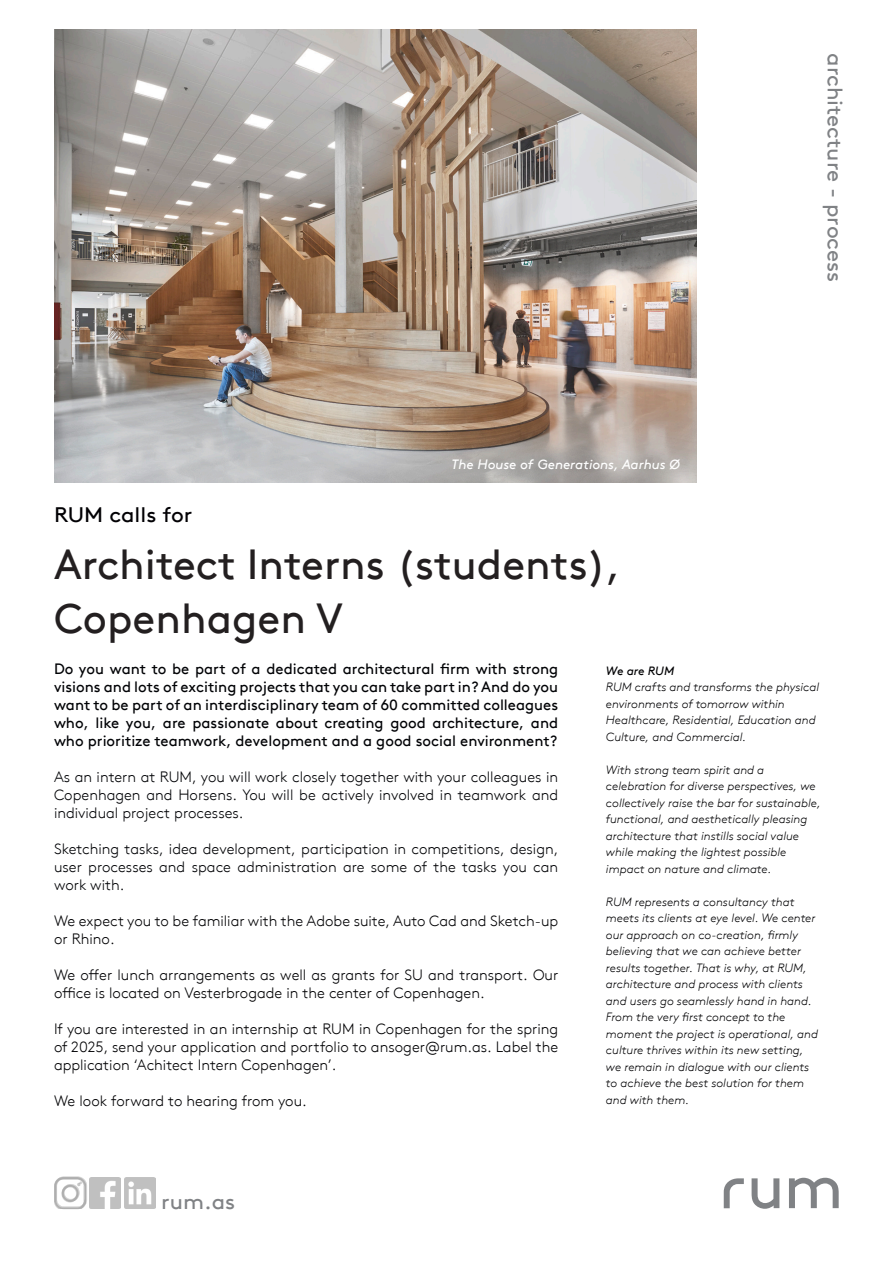
<style>
.page{position:relative;width:893px;height:1263px;background:#fff}
.page>*{position:absolute;margin:0;border:0;box-sizing:border-box;transform-origin:0 0}
.t1{font:42px "Brown TT";color:#231f20}
.t2{font:21px "Brown TT";color:#808285;scale:1.06 1}
.t3{font:21px "Brown TT";color:#020104;scale:1.06 1}
.t4{font:300 15px/18px "Brown TT";color:#000003}
.t5{font:15px/18px "Brown TT";color:#000205;text-align:justify}
.t6{font:300 15px/18px "Brown TT";color:#000205;text-align:justify}
.t7{font:italic 13.5px "Brown TT";color:#fff}
.t8{font:italic 300 12px/16.5px "Brown TT";color:#000003}
.t9{font:italic 12px "Brown TT";letter-spacing:-.01em;color:#000003}
.s1{color:#000002}
</style>
<div class="page">
<svg style="left:724px;top:1178px;width:20px;height:30px"></svg>
<svg style="left:752px;top:1178px;width:27px;height:31px"></svg>
<svg style="left:789px;top:1178px;width:50px;height:30px"></svg>
<img style="left:92px;top:1178px;width:28px;height:30px">
<img style="left:125px;top:1178px;width:31px;height:30px">
<img style="left:54px;top:1176px;width:38px;height:34px">
<img style="left:54px;top:30px;width:642px;height:453px">
<p class="t7" style="left:452px;top:457px;width:230px">The House of Generations, Aarhus Ø</p>
<h2 class="t2" style="left:847px;top:53px;width:218px;rotate:90deg">architecture - process</h2>
<p class="t3" style="left:54px;top:502px;width:132px">RUM calls for</p>
<p class="t1" style="left:54px;top:540px;width:568px">Architect Interns (students),</p>
<p class="t1" style="left:54px;top:594px;width:290px">Copenhagen V</p>
<p class="t9" style="left:606px;top:664px;width:70px">We are RUM</p>
<p class="t8" style="left:606px;top:679px;width:215px">RUM crafts and transforms the physical environments of tomorrow within Healthcare, Residential, Education and Culture, and Commercial.</p>
<p class="t8" style="left:606px;top:762px;width:216px">With strong team spirit and a celebration for diverse perspectives, we collectively raise the bar for sustainable, functional, and aesthetically pleasing architecture that instills social value while making the lightest possible impact on nature and climate.</p>
<p class="t8" style="left:606px;top:894px;width:214px">RUM represents a consultancy that meets its clients at eye level. We center our approach on co-creation, firmly believing that we can achieve better results together. That is why, at RUM, architecture and process with clients and users go seamlessly hand in hand.<br>From the very first concept to the moment the project is operational, and culture thrives within its new setting, we remain in dialogue with our clients to achieve the best solution for them and with them.</p>
<p class="t5" style="left:54px;top:660px;width:506px">Do you want to be part of a dedicated architectural firm with strong visions and lots of exciting projects that you can take part in? And do you want to be part of an interdisciplinary team of 60 committed colleagues who, like you, are passionate about creating good architecture, and who prioritize teamwork, development and a good social environment?</p>
<p class="t6" style="left:54px;top:768px;width:506px">As an intern at RUM, you will work closely together with your colleagues in Copenhagen and Horsens. You will be actively involved in teamwork and individual project processes.</p>
<p class="t6" style="left:54px;top:840px;width:506px">Sketching tasks, idea development, participation in competitions, design, user processes and space administration are some of the tasks you can work with.</p>
<p class="t4" style="left:54px;top:912px;width:506px">We expect you to be familiar with the Adobe suite, Auto Cad and Sketch-up or Rhino.</p>
<p class="t4" style="left:54px;top:966px;width:506px">We offer lunch arrangements as well as grants for SU and transport. Our office is located on <span class="s1">Vesterbrogade</span> in the center of Copenhagen.</p>
<p class="t4" style="left:54px;top:1020px;width:506px;text-align:justify">If you are interested in an internship at RUM in Copenhagen for the spring of 2025, send your application and portfolio to ansoger@rum.as. Label the application ‘Achitect Intern Copenhagen’.</p>
<p class="t4" style="left:54px;top:1092px;width:254px">We look forward to hearing from you.</p>
<h2 class="t2" style="left:161px;top:1189px;width:71px">rum.as</h2>
</div>
